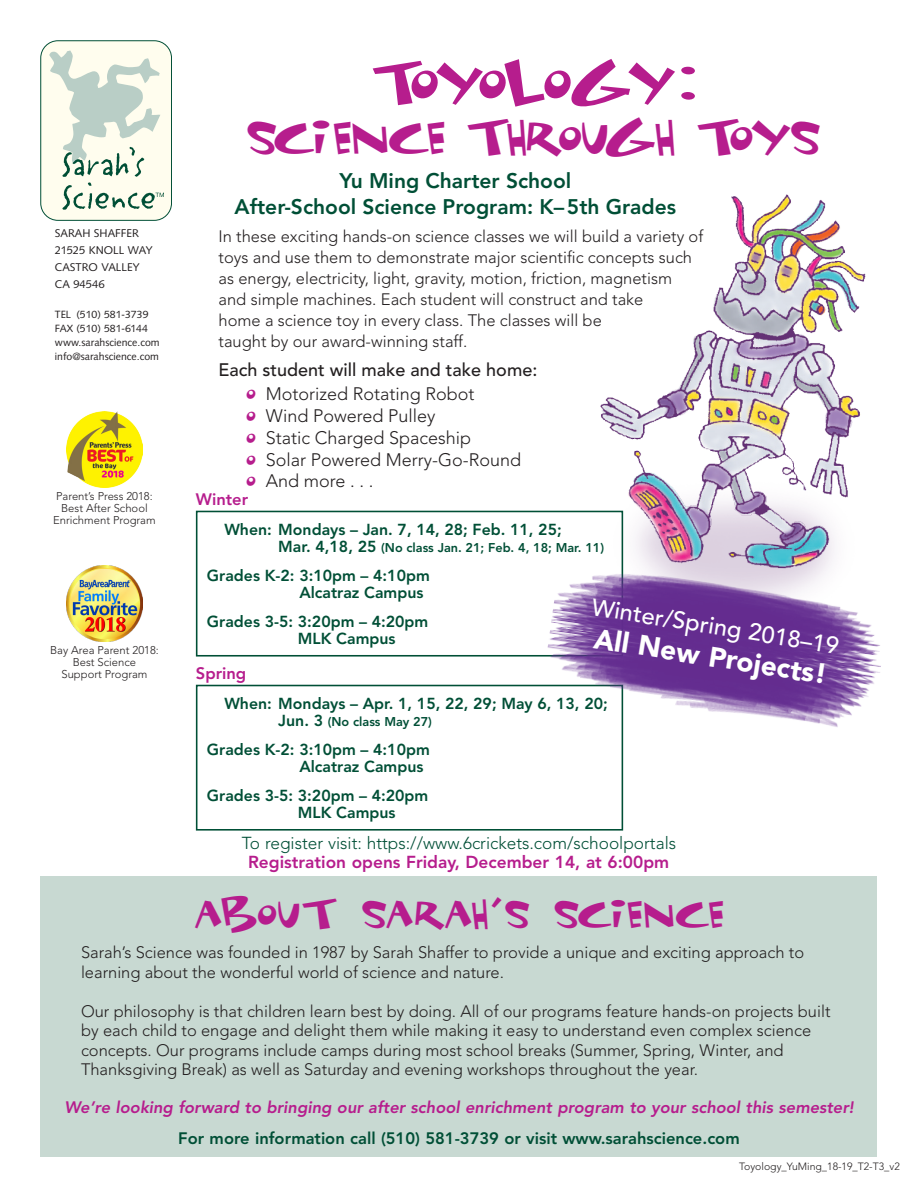
<style>
.page{position:relative;width:918px;height:1188px;background:#fff}
.page>*{position:absolute;margin:0;border:0;box-sizing:border-box;transform-origin:0 0}
.t1{font:54px "Funhouse";letter-spacing:-.17em;color:#b61d8d}
.t2{font:45px "Funhouse";letter-spacing:-.16em;color:#b61d8d}
.t3{font:37.5px "Funhouse";letter-spacing:-.11em;color:#b61d8d}
.t4{font:900 28.05px "Avenir";color:#fff}
.t5{font:500 23.7px "Avenir";color:#fff}
.t6{font:800 21px/25.5px "Avenir";color:#004f36;text-align:center}
._1_Text{font:300 18px "Avenir";color:#231f20}
._1_Text-2{font:500 18px "Avenir";color:#231f20}
.t7{font:300 17.25px "Avenir";color:#004f36}
.t8{font:800 17.25px "Avenir";color:#b61d8d}
._1_Text-3{font:300 16.5px/21px "Avenir";color:#231f20}
.t9{font:italic 800 16.5px "Avenir";color:#b61d8d}
.t10{font:800 16.5px "Avenir";color:#004f36}
.t11{font:800 16.5px "Avenir";color:#b61d8d}
._2_Schedule{font:800 15.9px/17.4px "Avenir";color:#004f36}
._2_Schedule-2{font:800 12.6px "Avenir";color:#004f36}
._1_Text-4{font:300 11.25px/12px "Avenir";color:#231f20;text-align:center}
.t12{font:11.25px/17.2px "Syntax";color:#231f20}
.t13{font:10.5px/14.2px "Syntax";color:#231f20}
._1_Text-5{font:300 10.5px "Avenir";color:#231f20}
.s1{font-family:"Funhouse";font-weight:400;color:#b61d8d}
.s2{font-size:15.9px}
</style>
<div class="page">
<div style="left:40px;top:876px;width:838px;height:280px;background:#c8d9d2"></div>
<img style="left:587px;top:194px;width:279px;height:346px">
<img style="left:66px;top:565px;width:76px;height:76px">
<img style="left:66px;top:411px;width:76px;height:76px">
<div style="left:41px;top:41px;width:131px;height:179px;background:#fffdee;border-radius:17px"></div>
<div style="left:41px;top:41px;width:131px;height:180px;border:1px solid #004f36;border-radius:17px"></div>
<svg style="left:49px;top:50px;width:115px;height:160px"></svg>
<div style="left:196px;top:511px;width:427px;height:146px;border:2px solid #004f36"></div>
<div style="left:196px;top:685px;width:427px;height:146px;border:2px solid #004f36"></div>
<img style="left:540px;top:540px;width:341px;height:211px">
<p class="t12" style="left:55px;top:224px;width:99px">SARAH SHAFFER<br>21525 KNOLL WAY<br>CASTRO VALLEY<br>CA 94546</p>
<p class="t13" style="left:55px;top:307px;width:95px">TEL (510) 581-3739<br>FAX (510) 581-6144</p>
<p class="t13" style="left:55px;top:335px;width:106px">www.sarahscience.com</p>
<p class="t13" style="left:55px;top:350px;width:106px">info@sarahscience.com</p>
<p class="_1_Text-4" style="left:53px;top:490px;width:104px">Parent’s Press 2018:<br>Best After School<br>Enrichment Program</p>
<p class="_1_Text-4" style="left:50px;top:644px;width:110px">Bay Area Parent 2018:<br>Best Science<br>Support Program</p>
<p class="t1" style="left:369px;top:45px;width:331px">TOYOLOGY:</p>
<p class="t2" style="left:244px;top:106px;width:580px">SCIENCE THROUGH TOYS</p>
<p class="t6" style="left:235px;top:168px;width:443px">Yu Ming Charter School<br>After-School Science Program: K–5th Grades</p>
<p class="_1_Text-3" style="left:219px;top:226px;width:486px">In these exciting hands-on science classes we will build a variety of toys and use them to demonstrate major scientific concepts such as energy, electricity, light, gravity, motion, friction, magnetism and simple machines. Each student will construct and take<br>home a science toy in every class. The classes will be<br>taught by our award-winning staff.</p>
<p class="_1_Text-2" style="left:219px;top:359px;width:320px">Each student will make and take home:</p>
<p class="_1_Text" style="left:246px;top:384px;width:231px"><span class="s1">o</span> Motorized Rotating Robot</p>
<p class="_1_Text" style="left:246px;top:405px;width:192px"><span class="s1">o</span> Wind Powered Pulley</p>
<p class="_1_Text" style="left:246px;top:427px;width:227px"><span class="s1">o</span> Static Charged Spaceship</p>
<p class="_1_Text" style="left:246px;top:449px;width:277px"><span class="s1">o</span> Solar Powered Merry-Go-Round</p>
<p class="_1_Text" style="left:246px;top:470px;width:130px"><span class="s1">o</span> And more . . .</p>
<p class="_2_Schedule" style="left:224px;top:521px;width:339px">When: Mondays – Jan. 7, 14, 28; Feb. 11, 25;</p>
<p class="_2_Schedule-2" style="left:278px;top:541px;width:327px"><span class="s2">Mar. 4,18, 25</span> (No class Jan. 21; Feb. 4, 18; Mar. 11)</p>
<p class="_2_Schedule" style="left:299px;top:567px;width:132px;text-indent:-92px">Grades K-2: 3:10pm – 4:10pm<br>Alcatraz Campus</p>
<p class="_2_Schedule" style="left:298px;top:613px;width:132px;text-indent:-91px">Grades 3-5: 3:20pm – 4:20pm<br>MLK Campus</p>
<p class="t11" style="left:196px;top:489px;width:54px">Winter</p>
<p class="t5" style="left:594px;top:593px;width:251px;rotate:9deg">Winter/Spring 2018–19</p>
<p class="t4" style="left:597px;top:621px;width:237px;rotate:9deg">All New Projects!</p>
<p class="t11" style="left:196px;top:663px;width:52px">Spring</p>
<p class="_2_Schedule" style="left:224px;top:695px;width:385px">When: Mondays – Apr. 1, 15, 22, 29; May 6, 13, 20;</p>
<p class="_2_Schedule-2" style="left:278px;top:715px;width:155px"><span class="s2">Jun. 3</span> (No class May 27)</p>
<p class="_2_Schedule" style="left:299px;top:741px;width:132px;text-indent:-92px">Grades K-2: 3:10pm – 4:10pm<br>Alcatraz Campus</p>
<p class="_2_Schedule" style="left:298px;top:787px;width:132px;text-indent:-91px">Grades 3-5: 3:20pm – 4:20pm<br>MLK Campus</p>
<p class="t7" style="left:242px;top:833px;width:436px">To register visit: https://www.6crickets.com/schoolportals</p>
<p class="t8" style="left:248px;top:852px;width:423px">Registration opens Friday, December 14, at 6:00pm</p>
<p class="t3" style="left:192px;top:888px;width:535px">ABOUT SARAH’S SCIENCE</p>
<p class="_1_Text-3" style="left:81px;top:943px;width:725px;line-height:19.5px">Sarah’s Science was founded in 1987 by Sarah Shaffer to provide a unique and exciting approach to learning about the wonderful world of science and nature.</p>
<p class="_1_Text-3" style="left:81px;top:1001px;width:751px;line-height:19.5px">Our philosophy is that children learn best by doing. All of our programs feature hands-on projects built by each child to engage and delight them while making it easy to understand even complex science concepts. Our programs include camps during most school breaks (Summer, Spring, Winter, and Thanksgiving Break) as well as Saturday and evening workshops throughout the year.</p>
<p class="t9" style="left:64px;top:1097px;width:791px">We’re looking forward to bringing our after school enrichment program to your school this semester!</p>
<p class="t10" style="left:178px;top:1129px;width:563px">For more information call (510) 581-3739 or visit www.sarahscience.com</p>
<p class="_1_Text-5" style="left:739px;top:1160px;width:162px">Toyology_YuMing_18-19_T2-T3_v2</p>
</div>
